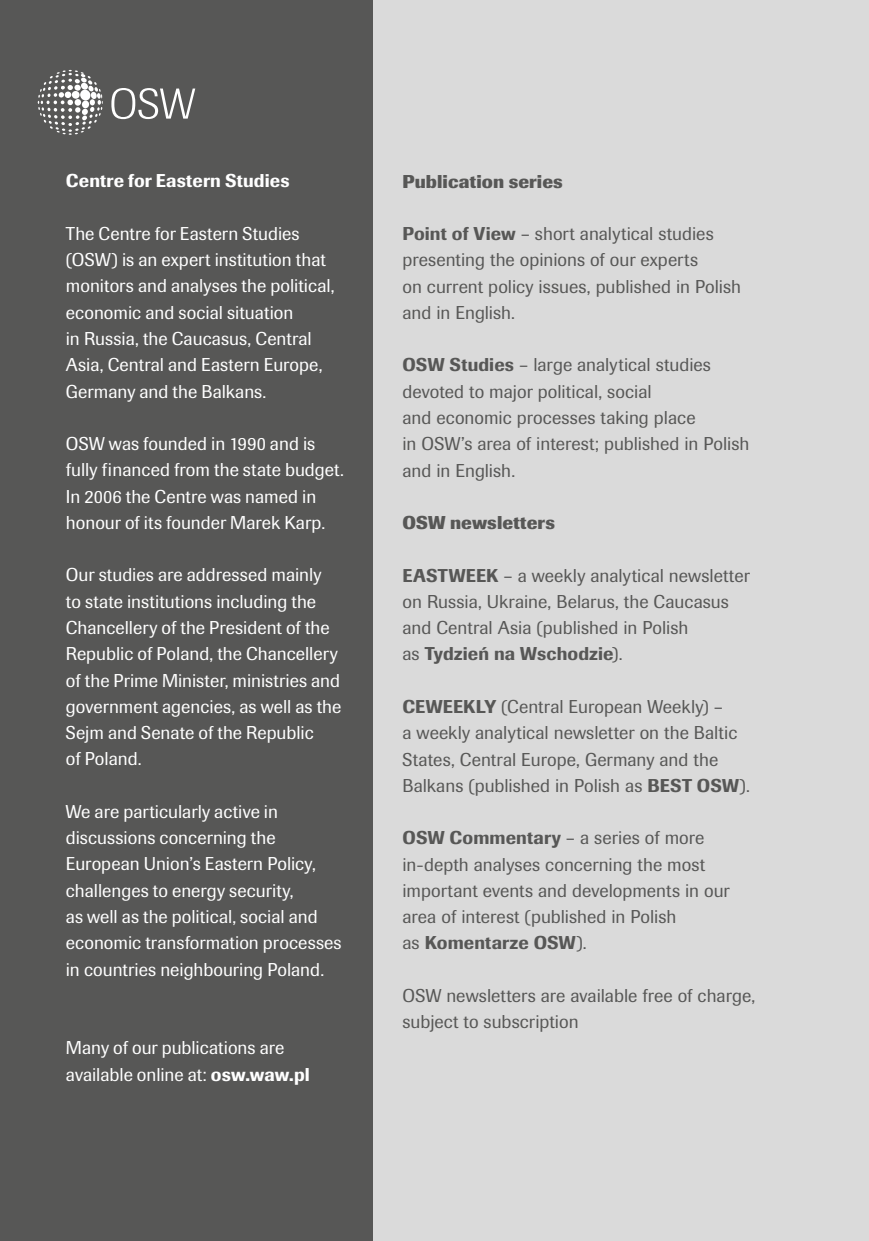
<style>
.page{position:relative;width:869px;height:1241px;background:#fff}
.page>*{position:absolute;margin:0;border:0;box-sizing:border-box;transform-origin:0 0}
.t1{font:18.38px/26.2px "Imago Pro";letter-spacing:.005em;color:#fff}
.t2{font:18.38px/26.2px "Imago Pro";letter-spacing:.005em;color:#575756}
.t3{font:700 18.38px "Imago Pro";letter-spacing:.01em;color:#575756}
.t4{font:500 18.38px "Imago Pro";letter-spacing:.01em;color:#fff}
.s1{font-weight:500}
</style>
<div class="page">
<div style="left:361px;top:0;width:507px;height:1240px;background:#dadada"></div>
<div style="left:0;top:0;width:372px;height:1240px;background:#575756"></div>
<svg style="left:111px;top:88px;width:84px;height:31px"></svg>
<svg style="left:38px;top:70px;width:65px;height:65px"></svg>
<p class="t4" style="left:66px;top:169px;width:225px">Centre for Eastern Studies</p>
<p class="t1" style="left:66px;top:220px;width:270px">The Centre for Eastern Studies (OSW) is an expert institution that monitors and analyses the political, economic and social situation<br>in Russia, the Caucasus, Central<br>Asia, Central and Eastern Europe,<br>Germany and the Balkans.</p>
<p class="t1" style="left:66px;top:430px;width:279px">OSW was founded in 1990 and is fully financed from the state budget.<br>In 2006 the Centre was named in honour of its founder Marek Karp.</p>
<p class="t1" style="left:66px;top:561px;width:277px">Our studies are addressed mainly<br>to state institutions including the<br>Chancellery of the President of the<br>Republic of Poland, the Chancellery of the Prime Minister, ministries and government agencies, as well as the<br>Sejm and Senate of the Republic<br>of Poland.</p>
<p class="t1" style="left:66px;top:798px;width:277px">We are particularly active in discussions concerning the European Union’s Eastern Policy, challenges to energy security,<br>as well as the political, social and economic transformation processes in countries neighbouring Poland.</p>
<p class="t1" style="left:66px;top:1034px;width:245px">Many of our publications are available online at: <span class="s1">osw.waw.pl</span></p>
<p class="t3" style="left:402px;top:169px;width:162px">Publication series</p>
<p class="t2" style="left:402px;top:220px;width:340px"><span class="s1">Point of View</span> – short analytical studies presenting the opinions of our experts<br>on current policy issues, published in Polish and in English.</p>
<p class="t2" style="left:402px;top:351px;width:348px"><span class="s1">OSW Studies</span> – large analytical studies devoted to major political, social<br>and economic processes taking place<br>in OSW’s area of interest; published in Polish and in English.</p>
<p class="t3" style="left:402px;top:510px;width:154px">OSW newsletters</p>
<p class="t2" style="left:402px;top:562px;width:349px"><span class="s1">EASTWEEK</span> – a weekly analytical newsletter on Russia, Ukraine, Belarus, the Caucasus and Central Asia (published in Polish<br>as <span class="s1">Tydzień na Wschodzie</span>).</p>
<p class="t2" style="left:402px;top:693px;width:349px"><span class="s1">CEWEEKLY</span> (Central European Weekly) –<br>a weekly analytical newsletter on the Baltic States, Central Europe, Germany and the Balkans (published in Polish as <span class="s1">BEST OSW</span>).</p>
<p class="t2" style="left:402px;top:824px;width:328px"><span class="s1">OSW Commentary</span> – a series of more in-depth analyses concerning the most important events and developments in our area of interest (published in Polish<br>as <span class="s1">Komentarze OSW</span>).</p>
<p class="t2" style="left:402px;top:982px;width:354px">OSW newsletters are available free of charge, subject to subscription</p>
</div>
